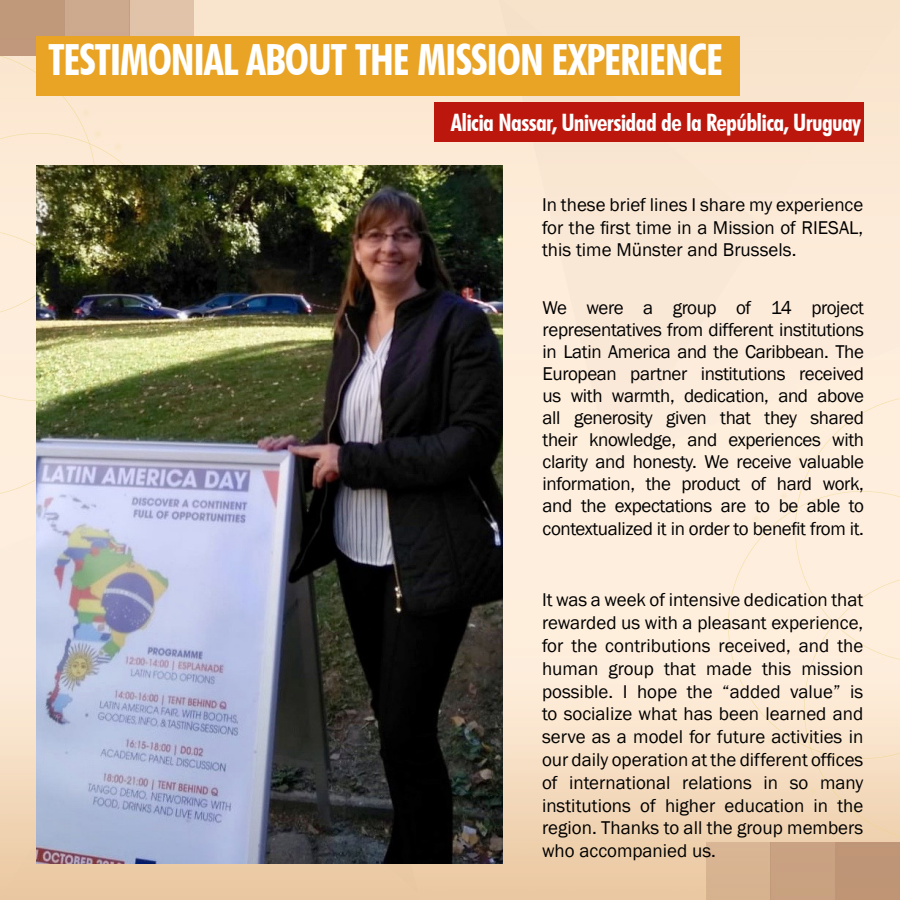
<style>
.page{position:relative;width:900px;height:900px;background:#fff}
.page>*{position:absolute;margin:0;border:0;box-sizing:border-box;transform-origin:0 0}
.t1{font:700 condensed 43px "Futura BT";letter-spacing:-.025em;color:#fff}
.t2{font:700 condensed 24px "Futura BT";letter-spacing:-.03em;color:#fff}
.t3{font:19px/22.8px "Franklin Gothic";color:#000;text-align:justify}
</style>
<div class="page">
<img style="left:0;top:0;width:900px;height:900px">
<div style="left:36px;top:36px;width:704px;height:59px;background:#e9a426"></div>
<div style="left:434px;top:102px;width:430px;height:40px;background:#bc170d"></div>
<img style="left:36px;top:166px;width:466px;height:698px">
<p class="t1" style="left:48px;top:33px;width:677px">TESTIMONIAL ABOUT THE MISSION EXPERIENCE</p>
<p class="t2" style="left:451px;top:108px;width:412px">Alicia Nassar, Universidad de la República, Uruguay</p>
<p class="t3" style="left:542px;top:194px;width:323px">In these brief lines I share my experience for the first time in a Mission of RIESAL, this time Münster and Brussels.</p>
<p class="t3" style="left:543px;top:297px;width:323px;line-height:22.1px">We were a group of 14 project representatives from different institutions in Latin America and the Caribbean. The European partner institutions received us with warmth, dedication, and above all generosity given that they shared their knowledge, and experiences with clarity and honesty. We receive valuable information, the product of hard work, and the expectations are to be able to contextualized it in order to benefit from it.</p>
<p class="t3" style="left:542px;top:589px;width:323px">It was a week of intensive dedication that rewarded us with a pleasant experience, for the contributions received, and the human group that made this mission possible. I hope the “added value” is to socialize what has been learned and serve as a model for future activities in our daily operation at the different offices of international relations in so many institutions of higher education in the region. Thanks to all the group members who accompanied us.</p>
</div>
